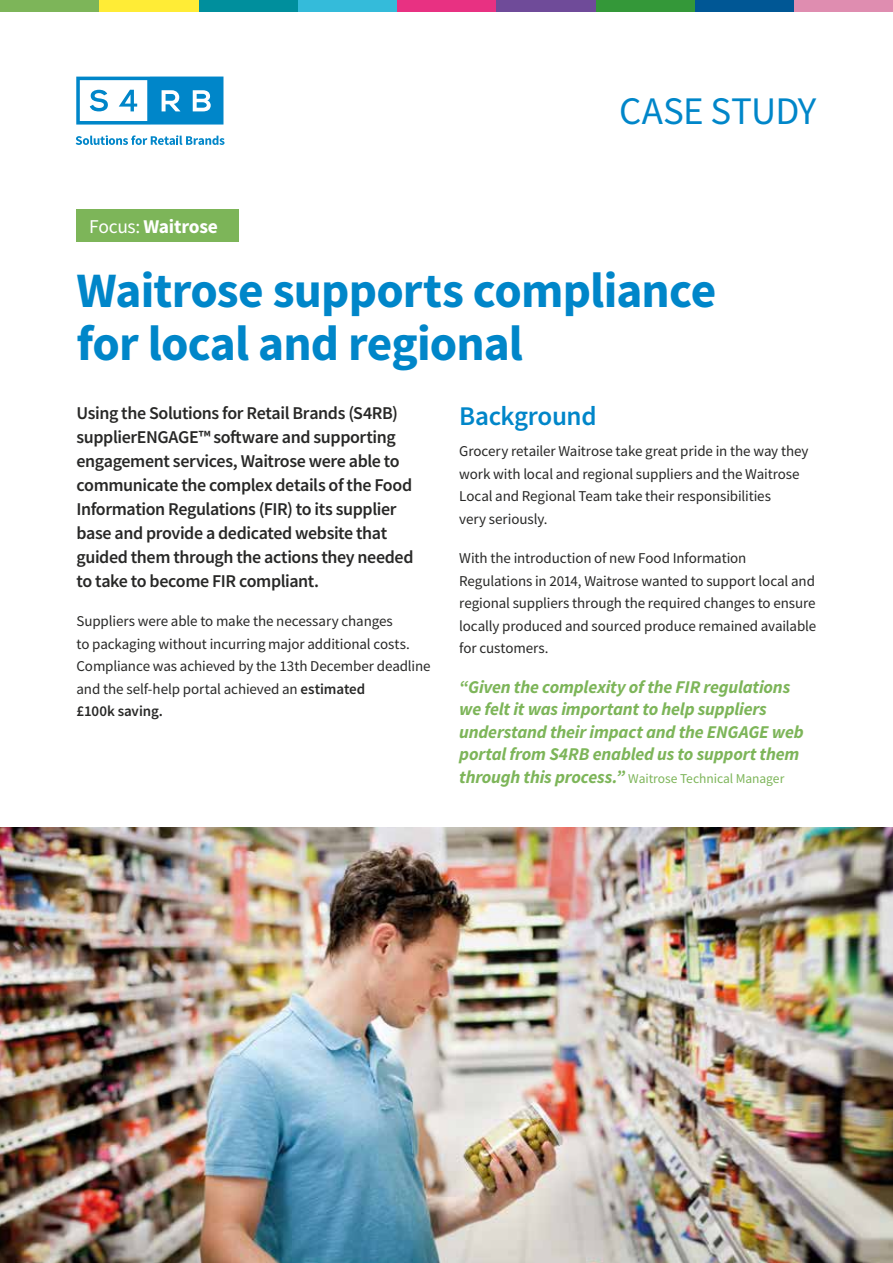
<style>
.page{position:relative;width:893px;height:1263px;background:#fff}
.page>*{position:absolute;margin:0;border:0;box-sizing:border-box;transform-origin:0 0}
.t1{font:700 49.5px/52.5px "Source Sans Pro";letter-spacing:-.015em;color:#0086c9}
.t2{font:39px "Source Sans Pro";letter-spacing:-.02em;color:#0086c9}
.t3{font:600 27px "Source Sans Pro";letter-spacing:-.015em;color:#0086c9}
.t4{font:700 19.5px "Source Sans Pro";letter-spacing:-.015em;color:#fff}
.t5{font:600 18px/24px "Source Sans Pro";letter-spacing:-.025em;color:#282827}
.t6{font:italic 700 18px/22.5px "Source Sans Pro";letter-spacing:-.01em;color:#7db559}
.t7{font:15px/22.5px "Source Sans Pro";letter-spacing:-.005em;color:#282827}
.t8{font:13.5px "Source Sans Pro";letter-spacing:-.005em;color:#7db559}
.s1{font-weight:400}
.s2{font-weight:600}
.s3{font-weight:700;font-style:italic;font-size:18px}
</style>
<div class="page">
<div style="left:77px;top:209px;width:162px;height:33px;background:#7db559"></div>
<img style="left:0;top:827px;width:893px;height:436px">
<svg style="left:76px;top:77px;width:147px;height:48px"></svg>
<svg style="left:76px;top:135px;width:149px;height:10px"></svg>
<div style="left:794px;top:0;width:99px;height:12px;background:#df8db0"></div>
<div style="left:0;top:0;width:99px;height:12px;background:#7db559"></div>
<div style="left:397px;top:0;width:99px;height:12px;background:#e83182"></div>
<div style="left:694px;top:0;width:100px;height:12px;background:#005795"></div>
<div style="left:298px;top:0;width:99px;height:12px;background:#34bbda"></div>
<div style="left:595px;top:0;width:99px;height:12px;background:#349839"></div>
<div style="left:198px;top:0;width:100px;height:12px;background:#008f9d"></div>
<div style="left:496px;top:0;width:99px;height:12px;background:#6f4b99"></div>
<div style="left:99px;top:0;width:99px;height:12px;background:#ffec36"></div>
<h2 class="t2" style="left:619px;top:86px;width:199px">CASE STUDY</h2>
<h3 class="t4" style="left:89px;top:214px;width:130px"><span class="s1">Focus:</span> Waitrose</h3>
<h1 class="t1" style="left:77px;top:264px;width:641px">Waitrose supports compliance for local and regional</h1>
<p class="t5" style="left:77px;top:400px;width:338px">Using the Solutions for Retail Brands (S4RB) supplierENGAGE™ software and supporting engagement services, Waitrose were able to communicate the complex details of the Food Information Regulations (FIR) to its supplier base and provide a dedicated website that guided them through the actions they needed to take to become FIR compliant.</p>
<p class="t7" style="left:77px;top:610px;width:356px">Suppliers were able to make the necessary changes<br>to packaging without incurring major additional costs.<br>Compliance was achieved by the 13th December deadline and the self-help portal achieved an <span class="s2">estimated<br>£100k saving.</span></p>
<h3 class="t3" style="left:459px;top:399px;width:139px">Background</h3>
<p class="t7" style="left:459px;top:440px;width:351px">Grocery retailer Waitrose take great pride in the way they work with local and regional suppliers and the Waitrose Local and Regional Team take their responsibilities<br>very seriously.</p>
<p class="t7" style="left:459px;top:547px;width:359px">With the introduction of new Food Information Regulations in 2014, Waitrose wanted to support local and regional suppliers through the required changes to ensure locally produced and sourced produce remained available for customers.</p>
<p class="t6" style="left:459px;top:675px;width:346px">“Given the complexity of the FIR regulations we felt it was important to help suppliers understand their impact and the ENGAGE web portal from S4RB enabled us to support them</p>
<p class="t8" style="left:459px;top:770px;width:327px"><span class="s3">through this process.”</span> Waitrose Technical Manager</p>
</div>
